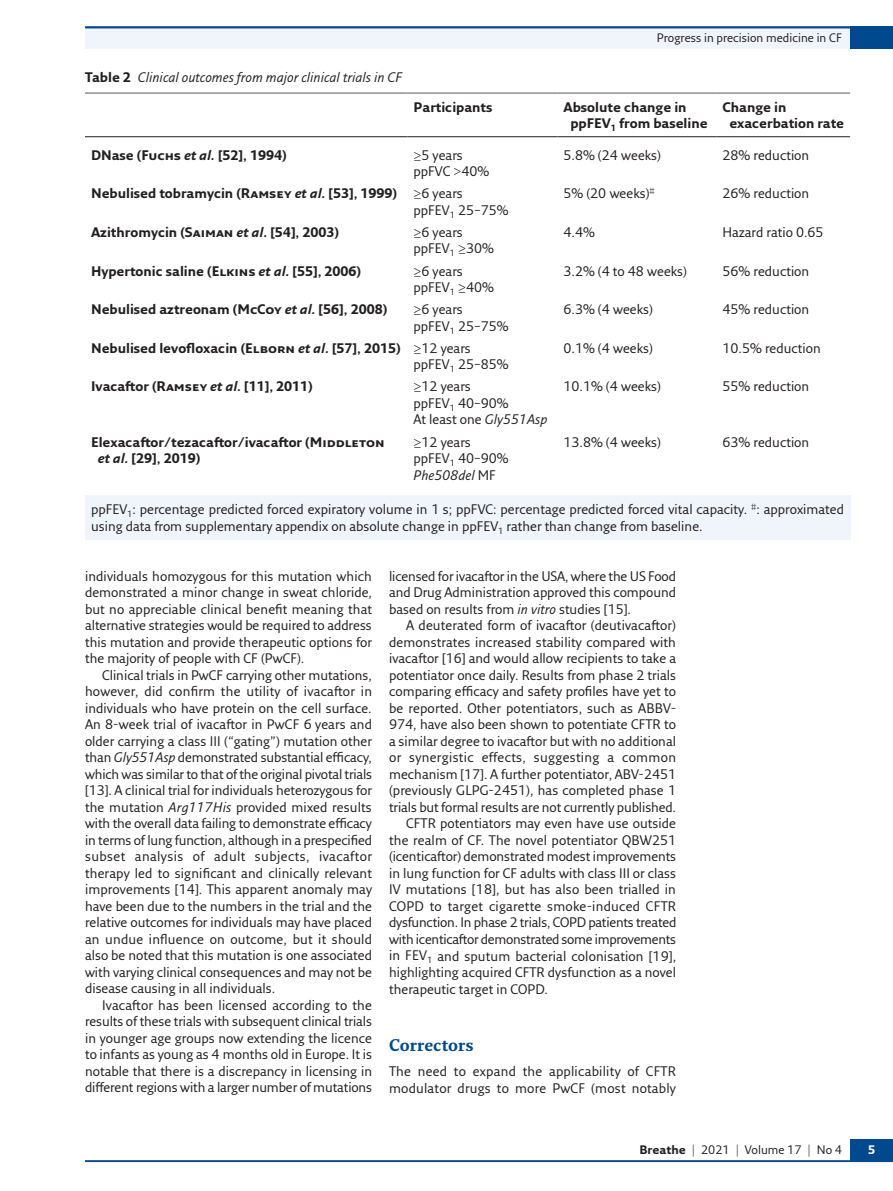
<style>
.page{position:relative;width:893px;height:1191px;background:#fff}
.page>*{position:absolute;margin:0;border:0;box-sizing:border-box;transform-origin:0 0}
.t1{font:700 16.5px "Fresco Std";letter-spacing:.005em;color:#01498e}
.t2{font:13.5px/16.5px "Fresco Sans Pro";color:#231f20}
.t3{font:700 13.5px/16.5px "Fresco Sans Pro";color:#231f20}
.t4{font:13.5px "Fresco Sans Pro";letter-spacing:-.02em;color:#231f20}
.t5{font:italic 13.5px "Fresco Sans Pro";color:#231f20}
.t6{font:13.5px "Fresco Sans Pro";letter-spacing:.02em;color:#231f20}
.t7{font:12px "Fresco Sans Pro";color:#231f20}
.t8{font:700 12px "Fresco Sans Pro";color:#fff}
.s1{font-weight:700;font-style:normal}
.s2{font-style:italic}
.s3{font-weight:400}
.s4{font-weight:700}
</style>
<div class="page">
<hr style="left:85px;top:1160px;width:808px;height:2px;background:#01498e">
<div style="left:850px;top:1138px;width:43px;height:23px;background:#01498e"></div>
<div style="left:85px;top:26px;width:808px;height:23px;background:#eff5fb"></div>
<hr style="left:85px;top:26px;width:808px;height:2px;background:#01498e">
<div style="left:850px;top:26px;width:43px;height:23px;background:#01498e"></div>
<div style="left:85px;top:495px;width:765px;height:45px;background:#eff5fb"></div>
<hr style="left:85px;top:93px;width:323px;height:1px;background:#57585a">
<hr style="left:408px;top:93px;width:150px;height:1px;background:#57585a">
<hr style="left:558px;top:93px;width:159px;height:1px;background:#57585a">
<hr style="left:717px;top:93px;width:133px;height:1px;background:#57585a">
<hr style="left:85px;top:136px;width:323px;height:1px;background:#231f20">
<hr style="left:408px;top:136px;width:150px;height:1px;background:#231f20">
<hr style="left:558px;top:136px;width:159px;height:1px;background:#231f20">
<hr style="left:717px;top:136px;width:133px;height:1px;background:#231f20">
<p class="t5" style="left:85px;top:69px;width:319px"><span class="s1">Table 2</span> Clinical outcomes from major clinical trials in CF</p>
<p class="t7" style="left:657px;top:30px;width:187px">Progress in precision medicine in CF</p>
<p class="t3" style="left:414px;top:98px;width:80px">Participants</p>
<p class="t3" style="left:570px;top:98px;width:139px;text-indent:-7px">Absolute change in ppFEV<sub>1</sub> from baseline</p>
<p class="t3" style="left:729px;top:98px;width:116px;text-indent:-7px">Change in exacerbation rate</p>
<p class="t3" style="left:91px;top:146px;width:197px">DNase (Fuchs <span class="s2">et al.</span> [52], 1994)</p>
<p class="t2" style="left:414px;top:146px;width:77px">≥5 years ppFVC &gt;40%</p>
<p class="t2" style="left:564px;top:146px;width:99px">5.8% (24 weeks)</p>
<p class="t2" style="left:723px;top:146px;width:88px">28% reduction</p>
<p class="t3" style="left:414px;top:185px;width:97px;text-indent:-323px">Nebulised tobramycin (Ramsey <span class="s2">et al.</span> [53], 1999) <span class="s3">≥6 years<br>ppFEV</span><sub>1</sub> <span class="s3">25–75%</span></p>
<p class="t2" style="left:564px;top:185px;width:93px">5% (20 weeks)<sup>#</sup></p>
<p class="t2" style="left:723px;top:185px;width:88px">26% reduction</p>
<p class="t3" style="left:91px;top:223px;width:250px">Azithromycin (Saiman <span class="s2">et al.</span> [54], 2003)</p>
<p class="t2" style="left:414px;top:223px;width:82px">≥6 years ppFEV<sub>1</sub> ≥30%</p>
<p class="t2" style="left:564px;top:223px;width:33px">4.4%</p>
<p class="t2" style="left:723px;top:223px;width:103px">Hazard ratio 0.65</p>
<p class="t3" style="left:91px;top:262px;width:272px">Hypertonic saline (Elkins <span class="s2">et al.</span> [55], 2006)</p>
<p class="t2" style="left:414px;top:262px;width:82px">≥6 years ppFEV<sub>1</sub> ≥40%</p>
<p class="t2" style="left:564px;top:262px;width:125px">3.2% (4 to 48 weeks)</p>
<p class="t2" style="left:723px;top:262px;width:88px">56% reduction</p>
<p class="t3" style="left:91px;top:301px;width:298px">Nebulised aztreonam (McCoy <span class="s2">et al.</span> [56], 2008)</p>
<p class="t2" style="left:414px;top:301px;width:97px">≥6 years<br>ppFEV<sub>1</sub> 25–75%</p>
<p class="t2" style="left:564px;top:301px;width:91px">6.3% (4 weeks)</p>
<p class="t2" style="left:723px;top:301px;width:88px">45% reduction</p>
<p class="t3" style="left:414px;top:339px;width:97px;text-indent:-323px">Nebulised levofloxacin (Elborn <span class="s2">et al.</span> [57], 2015) <span class="s3">≥12 years ppFEV</span><sub>1</sub> <span class="s3">25–85%</span></p>
<p class="t2" style="left:564px;top:339px;width:91px">0.1% (4 weeks)</p>
<p class="t2" style="left:723px;top:339px;width:100px">10.5% reduction</p>
<p class="t3" style="left:91px;top:378px;width:223px">Ivacaftor (Ramsey <span class="s2">et al.</span> [11], 2011)</p>
<p class="t2" style="left:414px;top:378px;width:135px">≥12 years<br>ppFEV<sub>1</sub> 40–90%<br>At least one <span class="s2">Gly551Asp</span></p>
<p class="t2" style="left:564px;top:378px;width:99px">10.1% (4 weeks)</p>
<p class="t2" style="left:723px;top:378px;width:88px">55% reduction</p>
<p class="t3" style="left:98px;top:433px;width:288px;text-indent:-7px">Elexacaftor/tezacaftor/ivacaftor (Middleton <span class="s2">et al.</span> [29], 2019)</p>
<p class="t2" style="left:414px;top:433px;width:97px">≥12 years ppFEV<sub>1</sub> 40–90%<br><span class="s2">Phe508del</span> MF</p>
<p class="t2" style="left:564px;top:433px;width:99px">13.8% (4 weeks)</p>
<p class="t2" style="left:723px;top:433px;width:88px">63% reduction</p>
<p class="t2" style="left:91px;top:501px;width:755px">ppFEV<sub>1</sub>: percentage predicted forced expiratory volume in 1 s; ppFVC: percentage predicted forced vital capacity. <sup>#</sup>: approximated using data from supplementary appendix on absolute change in ppFEV<sub>1</sub> rather than change from baseline.</p>
<p class="t2" style="left:85px;top:567px;width:289px;text-align:justify">individuals homozygous for this mutation which demonstrated a minor change in sweat chloride, but no appreciable clinical benefit meaning that alternative strategies would be required to address this mutation and provide therapeutic options for the majority of people with CF (PwCF).</p>
<p class="t2" style="left:85px;top:666px;width:289px;text-align:justify;text-indent:17px">Clinical trials in PwCF carrying other mutations, however, did confirm the utility of ivacaftor in individuals who have protein on the cell surface.<br>An 8-week trial of ivacaftor in PwCF 6 years and older carrying a class III (“gating”) mutation other than <span class="s2">Gly551Asp</span> demonstrated substantial efficacy, which was similar to that of the original pivotal trials [13]. A clinical trial for individuals heterozygous for the mutation <span class="s2">Arg117His</span> provided mixed results with the overall data failing to demonstrate efficacy in terms of lung function, although in a prespecified subset analysis of adult subjects, ivacaftor therapy led to significant and clinically relevant improvements [14]. This apparent anomaly may have been due to the numbers in the trial and the relative outcomes for individuals may have placed an undue influence on outcome, but it should also be noted that this mutation is one associated with varying clinical consequences and may not be disease causing in all individuals.</p>
<p class="t2" style="left:85px;top:996px;width:289px;text-align:justify;text-indent:17px">Ivacaftor has been licensed according to the results of these trials with subsequent clinical trials in younger age groups now extending the licence to infants as young as 4 months old in Europe. It is notable that there is a discrepancy in licensing in different regions with a larger number of mutations</p>
<p class="t2" style="left:389px;top:567px;width:289px;text-align:justify">licensed for ivacaftor in the USA, where the US Food and Drug Administration approved this compound based on results from <span class="s2">in vitro</span> studies [15].</p>
<p class="t2" style="left:406px;top:617px;width:271px">A deuterated form of ivacaftor (deutivacaftor)</p>
<p class="t2" style="left:389px;top:633px;width:288px">demonstrates increased stability compared with</p>
<p class="t2" style="left:389px;top:650px;width:288px">ivacaftor [16] and would allow recipients to take a</p>
<p class="t2" style="left:389px;top:666px;width:289px">potentiator once daily. Results from phase 2 trials</p>
<p class="t2" style="left:389px;top:683px;width:289px">comparing efficacy and safety profiles have yet to</p>
<p class="t2" style="left:389px;top:699px;width:289px">be reported. Other potentiators, such as ABBV-</p>
<p class="t2" style="left:389px;top:716px;width:289px">974, have also been shown to potentiate CFTR to</p>
<p class="t2" style="left:389px;top:732px;width:288px">a similar degree to ivacaftor but with no additional</p>
<p class="t6" style="left:389px;top:749px;width:288px">or synergistic effects, suggesting a common</p>
<p class="t2" style="left:389px;top:765px;width:289px">mechanism [17]. A further potentiator, ABV-2451</p>
<p class="t2" style="left:389px;top:782px;width:288px">(previously GLPG-2451), has completed phase 1</p>
<p class="t2" style="left:389px;top:798px;width:289px">trials but formal results are not currently published.</p>
<p class="t2" style="left:406px;top:815px;width:271px">CFTR potentiators may even have use outside</p>
<p class="t2" style="left:389px;top:831px;width:289px">the realm of CF. The novel potentiator QBW251</p>
<p class="t2" style="left:389px;top:848px;width:289px">(icenticaftor) demonstrated modest improvements</p>
<p class="t2" style="left:389px;top:864px;width:289px">in lung function for CF adults with class III or class</p>
<p class="t2" style="left:389px;top:881px;width:288px">IV mutations [18], but has also been trialled in</p>
<p class="t2" style="left:389px;top:897px;width:289px">COPD to target cigarette smoke-induced CFTR</p>
<p class="t4" style="left:389px;top:914px;width:289px">dysfunction. In phase 2 trials, COPD patients treated</p>
<p class="t4" style="left:389px;top:930px;width:289px">with icenticaftor demonstrated some improvements</p>
<p class="t2" style="left:389px;top:947px;width:289px">in FEV<sub>1</sub> and sputum bacterial colonisation [19],</p>
<p class="t2" style="left:389px;top:963px;width:289px">highlighting acquired CFTR dysfunction as a novel</p>
<p class="t2" style="left:389px;top:980px;width:160px">therapeutic target in COPD.</p>
<p class="t1" style="left:389px;top:1034px;width:86px">Correctors</p>
<p class="t2" style="left:389px;top:1062px;width:289px">The need to expand the applicability of CFTR modulator drugs to more PwCF (most notably</p>
<p class="t7" style="left:639px;top:1142px;width:204px"><span class="s4">Breathe</span> | 2021 | Volume 17 | No 4</p>
<p class="t8" style="left:868px;top:1142px;width:9px">5</p>
</div>
